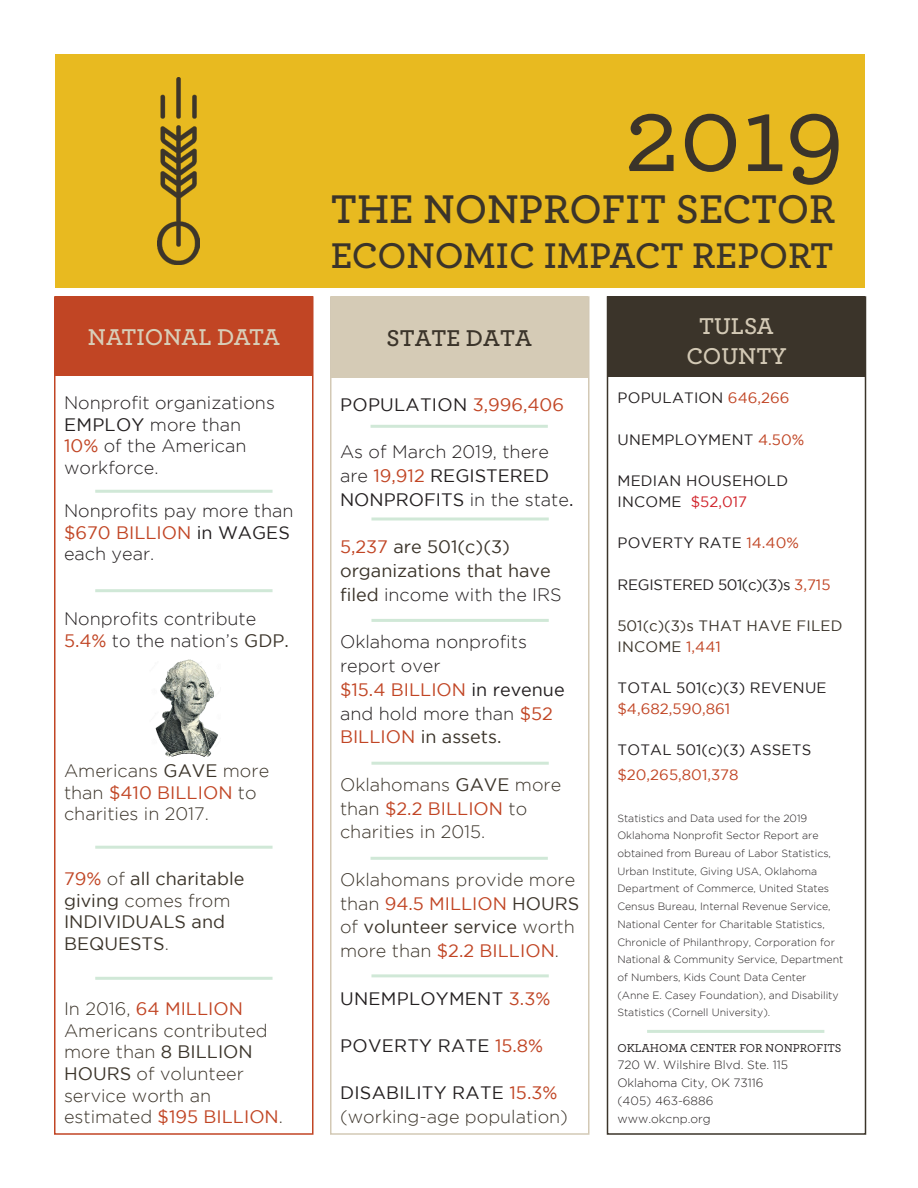
<style>
.page{position:relative;width:918px;height:1188px;background:#fff}
.page>*{position:absolute;margin:0;border:0;box-sizing:border-box;transform-origin:0 0}
.t1{font:500 111px "Archer";color:#3b342a}
.t2{font:600 42px "Archer";color:#3b342a}
.t3{font:600 37.5px "Archer";color:#3b342a}
.t4{font:600 24px "Archer";color:#d8ceb8}
.t5{font:600 24px "Archer";letter-spacing:-.005em;color:#d3c9b5}
.t6{font:600 24px "Archer";color:#3b342a}
.t7{font:300 18px/21.6px "Gotham";color:#3b342a}
.t8{font:300 18px/21.6px "Gotham";color:#231f20}
.t9{font:18px/21.6px "Gotham";color:#3b342a}
.t10{font:18px "Gotham";letter-spacing:.015em;color:#231f20}
.t11{font:18px/23.7px "Gotham";color:#c14524}
.t12{font:15px "Gotham";letter-spacing:.015em;color:#231f20}
.t13{font:15px/20.7px "Gotham";letter-spacing:.015em;color:#3b342a}
.t14{font:15px "Gotham";color:#c14524}
.t15{font:15px "Gotham";letter-spacing:-.015em;color:#231f20}
.t16{font:15px "Gotham";letter-spacing:.015em;color:#d1232a}
.t17{font:300 12px "Gotham";color:#231f20}
.t18{font:500 12px "Archer";color:#231f20}
.t19{font:300 10.5px/17.7px "Gotham";color:#231f20}
.s1{font-weight:400}
.s2{font-weight:400;color:#c14524}
.s3{font-weight:400;color:#3b342a}
.s4{color:#c14524}
.s5{font-weight:300}
.s6{font-weight:300;color:#231f20}
.s7{color:#231f20}
.s8{color:#3b342a}
</style>
<div class="page">
<div style="left:607px;top:296px;width:259px;height:839px;border:2px solid #3b342a"></div>
<div style="left:55px;top:296px;width:258px;height:80px;background:#c14524"></div>
<div style="left:55px;top:54px;width:810px;height:234px;background:#e8ba20"></div>
<div style="left:54px;top:296px;width:260px;height:839px;border:2px solid #c14524"></div>
<div style="left:330px;top:296px;width:260px;height:839px;border:2px solid #d3c9b5"></div>
<img style="left:155px;top:659px;width:63px;height:98px">
<hr style="left:95px;top:490px;width:178px;height:3px;background:#d0e8d7">
<hr style="left:95px;top:589px;width:178px;height:3px;background:#d0e8d7">
<hr style="left:95px;top:846px;width:178px;height:3px;background:#d0e8d7">
<hr style="left:95px;top:977px;width:178px;height:3px;background:#d0e8d7">
<div style="left:331px;top:296px;width:257px;height:82px;background:#d5cbb6"></div>
<hr style="left:371px;top:425px;width:177px;height:3px;background:#d0e8d7">
<hr style="left:371px;top:518px;width:178px;height:2px;background:#d0e8d7">
<hr style="left:371px;top:619px;width:178px;height:3px;background:#d0e8d7">
<hr style="left:371px;top:762px;width:178px;height:3px;background:#d0e8d7">
<hr style="left:371px;top:857px;width:177px;height:3px;background:#d0e8d7">
<hr style="left:647px;top:1030px;width:177px;height:3px;background:#d0e8d7">
<div style="left:607px;top:296px;width:258px;height:81px;background:#3b342a"></div>
<img style="left:158px;top:78px;width:41px;height:186px">
<hr style="left:371px;top:974px;width:178px;height:3px;background:#d0e8d7">
<p class="t1" style="left:625px;top:54px;width:221px">2019</p>
<p class="t2" style="left:331px;top:177px;width:506px">THE NONPROFIT SECTOR</p>
<p class="t3" style="left:331px;top:227px;width:504px">ECONOMIC IMPACT REPORT</p>
<p class="t4" style="left:88px;top:319px;width:193px">NATIONAL DATA</p>
<p class="t6" style="left:386px;top:320px;width:147px">STATE DATA</p>
<p class="t8" style="left:64px;top:392px;width:212px">Nonprofit organizations<br><span class="s1">EMPLOY</span> more than<br><span class="s2">10%</span> of the American workforce.</p>
<p class="t8" style="left:64px;top:500px;width:231px">Nonprofits pay more than <span class="s2">$670 BILLION</span> <span class="s1">in WAGES </span>each year.</p>
<p class="t8" style="left:64px;top:608px;width:226px">Nonprofits contribute<br><span class="s2">5.4%</span> to the nation’s <span class="s3">GDP.</span></p>
<p class="t7" style="left:64px;top:760px;width:207px">Americans <span class="s1">GAVE</span> more than <span class="s2">$410 BILLION</span> to charities in 2017.</p>
<p class="t9" style="left:64px;top:868px;width:182px"><span class="s4">79%</span> <span class="s5">of</span> all charitable giving <span class="s5">comes from<br></span>INDIVIDUALS and<br>BEQUESTS<span class="s5">.</span></p>
<p class="t7" style="left:64px;top:998px;width:205px">In 2016, <span class="s2">64 MILLION<br></span>Americans contributed more than <span class="s1">8 BILLION<br>HOURS</span> of volunteer</p>
<p class="t7" style="left:64px;top:1084px;width:220px">service worth an estimated <span class="s2">$195 BILLION</span>.</p>
<p class="t10" style="left:340px;top:395px;width:225px">POPULATION <span class="s4">3,996,406</span></p>
<p class="t8" style="left:340px;top:440px;width:235px;line-height:23.7px">As of March 2019, there are <span class="s2">19,912</span> <span class="s1">REGISTERED<br>NONPROFITS</span> in the state<span class="s1">.</span></p>
<p class="t9" style="left:340px;top:535px;width:223px;line-height:23.7px"><span class="s4">5,237</span> are 501(c)(3) organizations that have filed <span class="s6">income with the IRS</span></p>
<p class="t8" style="left:340px;top:631px;width:188px">Oklahoma nonprofits</p>
<p class="t8" style="left:340px;top:655px;width:102px">report over</p>
<p class="t11" style="left:340px;top:677px;width:226px">$15.4 BILLION <span class="s7">in revenue </span><span class="s6">and hold more than</span> $52<br>BILLION <span class="s8">in assets.</span></p>
<p class="t7" style="left:340px;top:772px;width:223px;line-height:23.7px">Oklahomans <span class="s1">GAVE</span> more than <span class="s2">$2.2 BILLION</span> to</p>
<p class="t7" style="left:340px;top:821px;width:147px">charities in 2015.</p>
<p class="t7" style="left:340px;top:867px;width:241px;line-height:23.7px">Oklahomans provide more than <span class="s2">94.5 MILLION</span> <span class="s1">HOURS </span>of <span class="s1">volunteer service</span> worth more than <span class="s2">$2.2 BILLION</span>.</p>
<p class="t10" style="left:340px;top:988px;width:212px">UNEMPLOYMENT <span class="s4">3.3%</span></p>
<p class="t10" style="left:340px;top:1036px;width:205px">POVERTY RATE <span class="s4">15.8%</span></p>
<p class="t10" style="left:340px;top:1083px;width:219px">DISABILITY RATE <span class="s4">15.3%</span></p>
<p class="t7" style="left:340px;top:1106px;width:230px">(working-age population)</p>
<p class="t5" style="left:699px;top:308px;width:76px">TULSA</p>
<p class="t5" style="left:686px;top:338px;width:102px">COUNTY</p>
<p class="t12" style="left:618px;top:390px;width:174px">POPULATION <span class="s4">646,266</span></p>
<p class="t12" style="left:618px;top:431px;width:188px">UNEMPLOYMENT <span class="s4">4.50%</span></p>
<p class="t12" style="left:618px;top:473px;width:172px">MEDIAN HOUSEHOLD</p>
<p class="t16" style="left:618px;top:493px;width:131px"><span class="s7">INCOME</span> $52,017</p>
<p class="t12" style="left:618px;top:535px;width:183px">POVERTY RATE <span class="s4">14.40%</span></p>
<p class="t15" style="left:618px;top:576px;width:215px">REGISTERED 501(c)(3)s <span class="s4">3,715</span></p>
<p class="t13" style="left:617px;top:615px;width:227px">501(c)(3)s THAT HAVE FILED<br>INCOME <span class="s4">1,441</span></p>
<p class="t12" style="left:618px;top:680px;width:211px">TOTAL 501(c)(3) REVENUE</p>
<p class="t14" style="left:617px;top:700px;width:114px">$4,682,590,861</p>
<p class="t12" style="left:618px;top:742px;width:195px">TOTAL 501(c)(3) ASSETS</p>
<p class="t14" style="left:617px;top:766px;width:123px">$20,265,801,378</p>
<p class="t19" style="left:617px;top:809px;width:227px">Statistics and Data used for the 2019<br>Oklahoma Nonprofit Sector Report are obtained from Bureau of Labor Statistics, Urban Institute, Giving USA, Oklahoma Department of Commerce, United States Census Bureau, Internal Revenue Service, National Center for Charitable Statistics, Chronicle of Philanthropy, Corporation for National &amp; Community Service, Department of Numbers, Kids Count Data Center<br>(Anne E. Casey Foundation), and Disability Statistics (Cornell University).</p>
<p class="t18" style="left:617px;top:1039px;width:226px">OKLAHOMA CENTER FOR NONPROFITS</p>
<p class="t17" style="left:617px;top:1059px;width:172px">720 W. Wilshire Blvd. Ste. 115</p>
<p class="t17" style="left:617px;top:1076px;width:148px">Oklahoma City, OK 73116</p>
<p class="t17" style="left:617px;top:1094px;width:98px">(405) 463-6886</p>
<p class="t17" style="left:617px;top:1112px;width:95px">www.okcnp.org</p>
</div>
